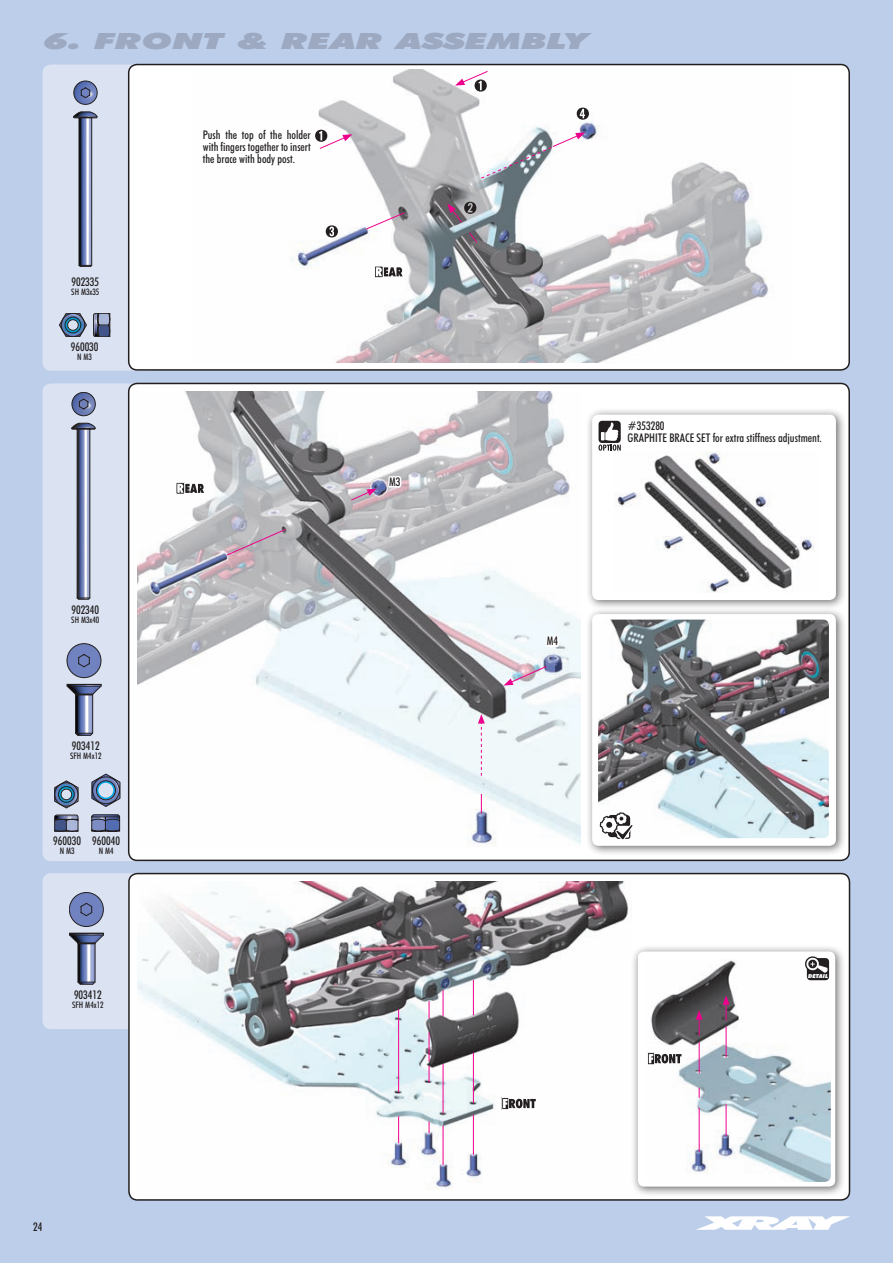
<style>
.page{position:relative;width:893px;height:1263px;background:#bccee9}
.page>*{position:absolute;margin:0;border:0;box-sizing:border-box;transform-origin:0 0}
.popis{font:italic 900 22.35px "Futura BTCE";color:#9da8c1;scale:1.61 1}
.t1{font:500 condensed 12px/12px "Futura BTCE";color:#231f20;text-align:justify}
.t2{font:500 condensed 9px "Futura BTCE";color:#231f20}
.t3{font:italic 900 5.55px "Futura BTCE";color:#fff}
</style>
<div class="page">
<svg style="left:696px;top:1216px;width:154px;height:14px"></svg>
<div style="left:43px;top:65px;width:113px;height:306px;background:#dbe3f3;border-radius:9px"></div>
<div style="left:43px;top:383px;width:113px;height:478px;background:#dbe3f3;border-radius:9px"></div>
<div style="left:129px;top:65px;width:720px;height:305px;background:#fff;border-radius:9px"></div>
<div style="left:128px;top:64px;width:722px;height:307px;border:2px solid #231f20;border-radius:9px"></div>
<div style="left:129px;top:383px;width:720px;height:477px;background:#fff;border-radius:9px"></div>
<div style="left:128px;top:383px;width:722px;height:478px;border:2px solid #231f20;border-radius:9px"></div>
<div style="left:43px;top:873px;width:113px;height:156px;background:#dbe3f3;border-radius:9px"></div>
<div style="left:129px;top:873px;width:720px;height:327px;background:#fff;border-radius:9px"></div>
<div style="left:128px;top:873px;width:722px;height:328px;border:2px solid #231f20;border-radius:9px"></div>
<img style="left:137px;top:881px;width:492px;height:309px">
<img style="left:290px;top:69px;width:483px;height:293px">
<img style="left:137px;top:392px;width:443px;height:454px">
<svg style="left:326px;top:225px;width:12px;height:12px"></svg>
<svg style="left:577px;top:108px;width:12px;height:12px"></svg>
<svg style="left:69px;top:892px;width:35px;height:92px"></svg>
<svg style="left:59px;top:313px;width:51px;height:24px"></svg>
<svg style="left:54px;top:781px;width:24px;height:50px"></svg>
<div style="left:176px;top:482px;width:9px;height:12px;border:1px solid #fff"></div>
<svg style="left:177px;top:484px;width:27px;height:9px"></svg>
<div style="left:374px;top:266px;width:9px;height:12px;border:1px solid #fff"></div>
<svg style="left:376px;top:267px;width:27px;height:9px"></svg>
<div style="left:501px;top:1097px;width:8px;height:13px;border:1px solid #fff"></div>
<svg style="left:503px;top:1099px;width:33px;height:9px"></svg>
<div style="left:631px;top:945px;width:214px;height:252px;background:#231f20;opacity:.65"></div>
<div style="left:638px;top:951px;width:197px;height:235px;background:#fff;border-radius:6px"></div>
<img style="left:651px;top:960px;width:180px;height:222px">
<div style="left:647px;top:1052px;width:8px;height:13px;border:1px solid #fff"></div>
<svg style="left:649px;top:1054px;width:32px;height:9px"></svg>
<hr style="left:699px;top:1108px;width:1px;height:43px;background:#ed028c">
<hr style="left:726px;top:1104px;width:1px;height:32px;background:#ed028c">
<hr style="left:699px;top:1042px;width:1px;height:31px;background:#ed028c">
<hr style="left:726px;top:1026px;width:1px;height:31px;background:#ed028c">
<svg style="left:696px;top:1010px;width:7px;height:26px"></svg>
<svg style="left:723px;top:995px;width:6px;height:26px"></svg>
<div style="left:807px;top:958px;width:22px;height:22px;background:#231f20;border-radius:3px"></div>
<svg style="left:803px;top:956px;width:28px;height:19px"></svg>
<svg style="left:398px;top:1116px;width:1px;height:27px"></svg>
<hr style="left:398px;top:1009px;width:1px;height:83px;background:#ed028c">
<svg style="left:429px;top:1121px;width:1px;height:12px"></svg>
<svg style="left:429px;top:1032px;width:1px;height:51px"></svg>
<svg style="left:429px;top:1001px;width:1px;height:17px"></svg>
<hr style="left:443px;top:1125px;width:1px;height:40px;background:#ed028c">
<hr style="left:443px;top:1064px;width:1px;height:49px;background:#ed028c">
<svg style="left:443px;top:990px;width:1px;height:26px"></svg>
<hr style="left:473px;top:1115px;width:1px;height:40px;background:#ed028c">
<hr style="left:473px;top:1052px;width:1px;height:51px;background:#ed028c">
<hr style="left:473px;top:980px;width:1px;height:35px;background:#ed028c">
<svg style="left:67px;top:643px;width:34px;height:93px"></svg>
<svg style="left:92px;top:774px;width:28px;height:57px"></svg>
<svg style="left:384px;top:456px;width:19px;height:43px"></svg>
<svg style="left:544px;top:615px;width:17px;height:43px"></svg>
<div style="left:585px;top:607px;width:261px;height:249px;background:#231f20;opacity:.65"></div>
<div style="left:592px;top:614px;width:244px;height:232px;background:#fff;border-radius:6px"></div>
<div style="left:585px;top:408px;width:261px;height:202px;background:#231f20;opacity:.65"></div>
<div style="left:592px;top:415px;width:244px;height:185px;background:#fff;border-radius:6px"></div>
<img style="left:598px;top:620px;width:231px;height:218px">
<svg style="left:600px;top:812px;width:34px;height:28px"></svg>
<img style="left:617px;top:451px;width:197px;height:141px">
<div style="left:598px;top:421px;width:23px;height:22px;background:#231f20;border-radius:3px"></div>
<svg style="left:598px;top:422px;width:23px;height:29px"></svg>
<svg style="left:366px;top:212px;width:39px;height:18px"></svg>
<svg style="left:315px;top:130px;width:37px;height:19px"></svg>
<svg style="left:468px;top:232px;width:10px;height:12px"></svg>
<svg style="left:455px;top:70px;width:33px;height:22px"></svg>
<svg style="left:480px;top:132px;width:105px;height:47px"></svg>
<svg style="left:226px;top:528px;width:60px;height:28px;background:#baadb7"></svg>
<svg style="left:350px;top:489px;width:27px;height:12px"></svg>
<svg style="left:503px;top:665px;width:44px;height:20px"></svg>
<svg style="left:481px;top:794px;width:1px;height:19px"></svg>
<svg style="left:478px;top:714px;width:7px;height:62px"></svg>
<svg style="left:73px;top:81px;width:24px;height:186px"></svg>
<svg style="left:71px;top:392px;width:25px;height:207px"></svg>
<svg style="left:447px;top:202px;width:29px;height:21px"></svg>
<p class="popis" style="left:43px;top:26px;width:340px">6. FRONT &amp; REAR ASSEMBLY</p>
<p class="t1" style="left:203px;top:129px;width:110px">Push the top of the holder with fingers together to insert the brace with body post.</p>
<p class="t1" style="left:71px;top:275px;width:29px">902335</p>
<p class="t2" style="left:71px;top:286px;width:30px">SH M3x35</p>
<p class="t1" style="left:71px;top:340px;width:29px">960030</p>
<p class="t2" style="left:77px;top:351px;width:16px">N M3</p>
<p class="t1" style="left:389px;top:475px;width:13px">M3</p>
<p class="t1" style="left:628px;top:419px;width:38px">#353280</p>
<p class="t1" style="left:628px;top:431px;width:196px">GRAPHITE BRACE SET for extra stiffness adjustment.</p>
<p class="t1" style="left:71px;top:603px;width:29px">902340</p>
<p class="t2" style="left:71px;top:614px;width:30px">SH M3x40</p>
<p class="t1" style="left:72px;top:739px;width:29px">903412</p>
<p class="t2" style="left:70px;top:749px;width:33px">SFH M4x12</p>
<p class="t1" style="left:53px;top:834px;width:29px">960030</p>
<p class="t2" style="left:60px;top:845px;width:16px">N M3</p>
<p class="t1" style="left:92px;top:834px;width:29px">960040</p>
<p class="t2" style="left:99px;top:845px;width:16px">N M4</p>
<p class="t1" style="left:547px;top:635px;width:13px">M4</p>
<p class="t1" style="left:74px;top:988px;width:29px">903412</p>
<p class="t2" style="left:72px;top:999px;width:33px">SFH M4x12</p>
<p class="t3" style="left:808px;top:972px;width:21px">DETAIL</p>
<p class="t1" style="left:33px;top:1220px;width:11px">24</p>
</div>
